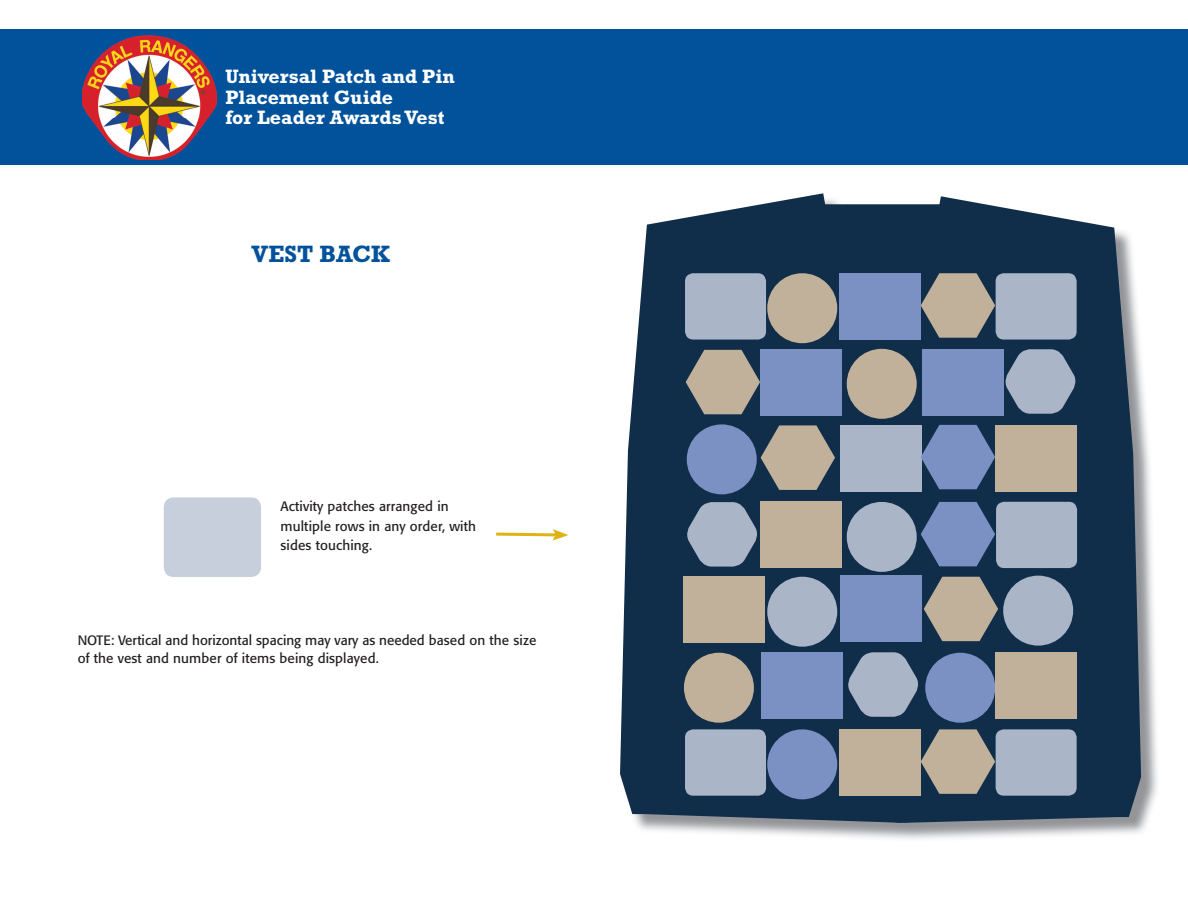
<style>
.page{position:relative;width:1188px;height:918px;background:#fff}
.page>*{position:absolute;margin:0;border:0;box-sizing:border-box;transform-origin:0 0}
.t1{font:700 24px "Rockwell Std";color:#01529b}
.t2{font:700 19.65px/20.9px "Rockwell Std";color:#fff}
.t3{font:13.5px/19.5px "Formata";letter-spacing:.01em;color:#231f20}
</style>
<div class="page">
<div style="left:0;top:30px;width:593px;height:135px;background:#01529b"></div>
<div style="left:585px;top:30px;width:603px;height:135px;background:#01529b"></div>
<svg style="left:496px;top:529px;width:72px;height:12px"></svg>
<div style="left:164px;top:497px;width:97px;height:80px;background:#c7cedc;border-radius:10px"></div>
<img style="left:637px;top:369px;width:520px;height:470px">
<svg style="left:620px;top:193px;width:521px;height:630px;background:#2e4760"></svg>
<div style="left:685px;top:729px;width:81px;height:67px;background:#aab5c8;border-radius:8px"></div>
<div style="left:839px;top:729px;width:81px;height:67px;background:#c1b19a"></div>
<svg style="left:921px;top:729px;width:74px;height:65px;background:#948f85"></svg>
<div style="left:767px;top:729px;width:70px;height:70px;background:#7b91c4;border-radius:50%"></div>
<div style="left:684px;top:653px;width:70px;height:70px;background:#c1b19a;border-radius:50%"></div>
<div style="left:996px;top:729px;width:81px;height:67px;background:#aab5c8;border-radius:8px"></div>
<div style="left:996px;top:502px;width:81px;height:66px;background:#aab5c8;border-radius:8px"></div>
<div style="left:761px;top:502px;width:81px;height:66px;background:#c1b19a"></div>
<svg style="left:921px;top:502px;width:74px;height:64px;background:#6078a6"></svg>
<div style="left:847px;top:502px;width:70px;height:70px;background:#aab5c8;border-radius:50%"></div>
<div style="left:687px;top:424px;width:70px;height:70px;background:#7b91c4;border-radius:50%"></div>
<div style="left:925px;top:653px;width:70px;height:70px;background:#7b91c4;border-radius:50%"></div>
<svg style="left:846px;top:652px;width:74px;height:65px;background:#8090a6"></svg>
<div style="left:996px;top:652px;width:81px;height:67px;background:#c1b19a"></div>
<div style="left:762px;top:652px;width:81px;height:66px;background:#7b91c4"></div>
<div style="left:840px;top:425px;width:81px;height:66px;background:#aab5c8"></div>
<svg style="left:921px;top:425px;width:74px;height:64px;background:#627aa7"></svg>
<div style="left:847px;top:349px;width:70px;height:70px;background:#c1b19a;border-radius:50%"></div>
<div style="left:996px;top:425px;width:81px;height:66px;background:#c1b19a"></div>
<svg style="left:924px;top:577px;width:74px;height:64px;background:#959086"></svg>
<svg style="left:761px;top:425px;width:74px;height:65px;background:#948f85"></svg>
<div style="left:767px;top:577px;width:70px;height:70px;background:#aab5c8;border-radius:50%"></div>
<div style="left:841px;top:575px;width:81px;height:66px;background:#7b91c4"></div>
<div style="left:684px;top:576px;width:81px;height:67px;background:#c1b19a"></div>
<div style="left:923px;top:349px;width:81px;height:67px;background:#7b91c4"></div>
<svg style="left:1004px;top:349px;width:74px;height:65px;background:#8090a6"></svg>
<svg style="left:685px;top:502px;width:74px;height:65px;background:#8090a6"></svg>
<div style="left:1003px;top:576px;width:70px;height:70px;background:#aab5c8;border-radius:50%"></div>
<div style="left:761px;top:349px;width:81px;height:67px;background:#7b91c4"></div>
<div style="left:685px;top:273px;width:81px;height:67px;background:#aab5c8;border-radius:8px"></div>
<div style="left:839px;top:273px;width:81px;height:67px;background:#7b91c4"></div>
<svg style="left:921px;top:273px;width:74px;height:65px;background:#948f85"></svg>
<svg style="left:686px;top:350px;width:74px;height:64px;background:#959086"></svg>
<div style="left:767px;top:273px;width:70px;height:70px;background:#c1b19a;border-radius:50%"></div>
<div style="left:996px;top:273px;width:81px;height:67px;background:#aab5c8;border-radius:8px"></div>
<img style="left:82px;top:35px;width:135px;height:125px">
<h2 class="t2" style="left:225px;top:65px;width:231px">Universal Patch and Pin<br>Placement Guide<br>for Leader Awards Vest</h2>
<h1 class="t1" style="left:252px;top:240px;width:140px">VEST BACK</h1>
<p class="t3" style="left:281px;top:497px;width:197px">Activity patches arranged in multiple rows in any order, with sides touching.</p>
<p class="t3" style="left:78px;top:631px;width:460px;line-height:18px">NOTE: Vertical and horizontal spacing may vary as needed based on the size of the vest and number of items being displayed.</p>
</div>
